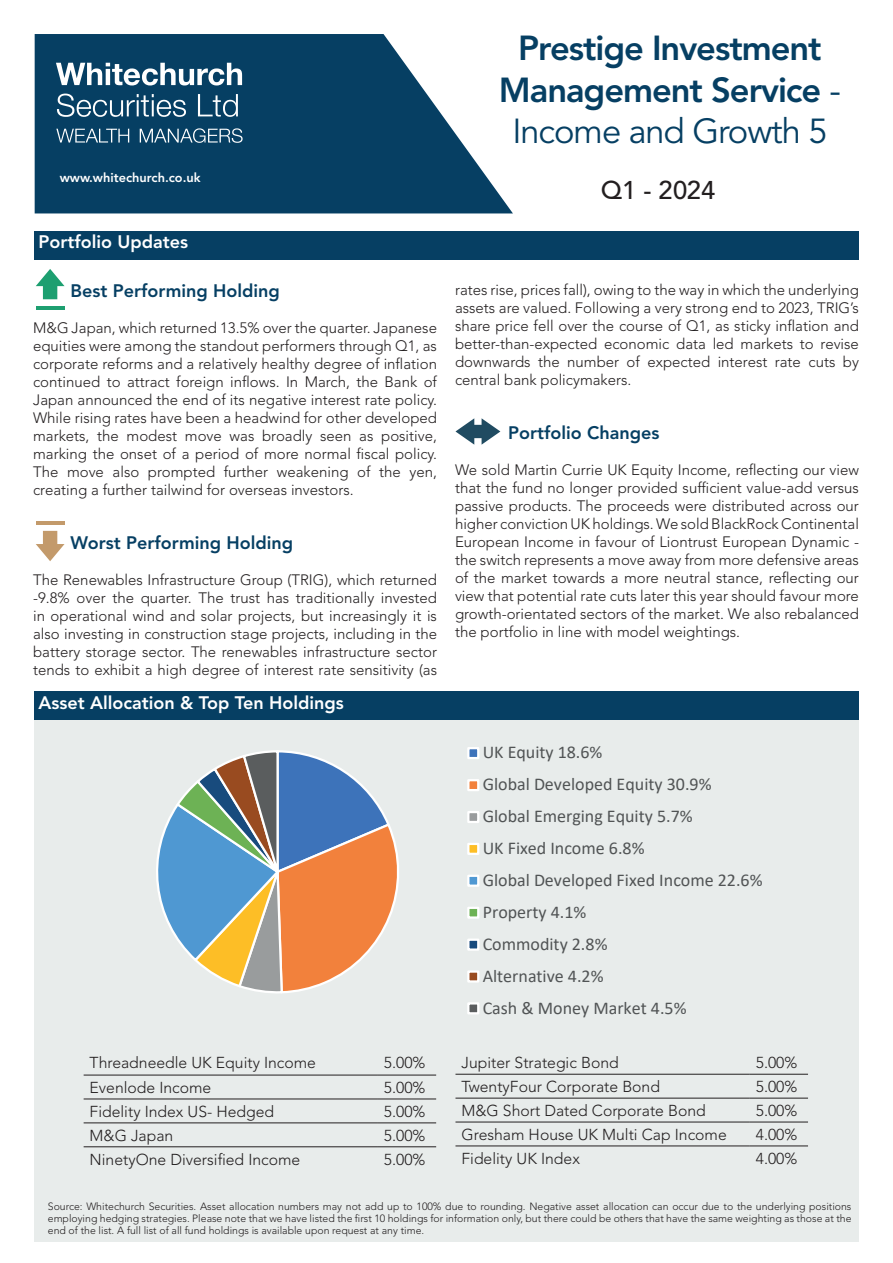
<style>
.page{position:relative;width:893px;height:1263px;background:#fff}
.page>*{position:absolute;margin:0;border:0;box-sizing:border-box;transform-origin:0 0}
.t1{font:800 34.5px/41.4px "Avenir LT Std";letter-spacing:-.03em;color:#063f63;text-align:center}
.t2{font:500 25.5px "Avenir LT Std";color:#231f20}
.t3{font:18px/32px "Calibri";color:#515455}
.t4{font:800 18px "Avenir LT Std";color:#063f63}
.t5{font:800 18px "Avenir LT Std";color:#fff}
.t6{font:300 15.75px "Avenir LT Std";color:#231f20}
.t7{font:300 15px/18px "Avenir LT Std";color:#231f20;text-align:justify}
.t8{font:800 12.75px "Avenir LT Std";color:#fff}
.t9{font:300 10.5px/12px "Avenir LT Std";color:#231f20;text-align:justify}
.s1{font-weight:400}
</style>
<div class="page">
<div style="left:34px;top:720px;width:825px;height:522px;background:#e8eceb"></div>
<div style="left:34px;top:231px;width:825px;height:28px;background:#063f63"></div>
<svg style="left:35px;top:34px;width:478px;height:179px;fill:#063f63"></svg>
<svg style="left:56px;top:128px;width:187px;height:15px;background:#416c88"></svg>
<svg style="left:57px;top:94px;width:181px;height:23px;background:#3f6b86"></svg>
<svg style="left:56px;top:63px;width:186px;height:22px"></svg>
<div style="left:34px;top:691px;width:825px;height:29px;background:#063f63"></div>
<hr style="left:84px;top:1075px;width:294px;height:1px;background:#231f20">
<hr style="left:378px;top:1075px;width:58px;height:1px;background:#231f20">
<hr style="left:84px;top:1099px;width:294px;height:1px;background:#231f20">
<hr style="left:378px;top:1099px;width:58px;height:1px;background:#231f20">
<hr style="left:84px;top:1122px;width:294px;height:1px;background:#231f20">
<hr style="left:378px;top:1122px;width:58px;height:1px;background:#231f20">
<hr style="left:84px;top:1146px;width:294px;height:1px;background:#231f20">
<hr style="left:378px;top:1146px;width:58px;height:1px;background:#231f20">
<hr style="left:455px;top:1098px;width:295px;height:1px;background:#231f20">
<hr style="left:750px;top:1098px;width:58px;height:1px;background:#231f20">
<hr style="left:455px;top:1122px;width:295px;height:1px;background:#231f20">
<hr style="left:750px;top:1122px;width:58px;height:1px;background:#231f20">
<hr style="left:455px;top:1074px;width:295px;height:1px;background:#231f20">
<hr style="left:750px;top:1074px;width:58px;height:1px;background:#231f20">
<hr style="left:455px;top:1146px;width:295px;height:1px;background:#231f20">
<hr style="left:750px;top:1146px;width:58px;height:1px;background:#231f20">
<svg style="left:36px;top:269px;width:29px;height:30px"></svg>
<hr style="left:36px;top:306px;width:29px;height:3px;background:#1d9f70">
<svg style="left:36px;top:531px;width:29px;height:30px"></svg>
<hr style="left:36px;top:521px;width:29px;height:3px;background:#c39a6b">
<svg style="left:455px;top:418px;width:45px;height:27px"></svg>
<svg style="left:156px;top:750px;width:243px;height:244px"></svg>
<div style="left:467px;top:747px;width:12px;height:12px;background:#3d73ba;border:2px solid #fff"></div>
<div style="left:467px;top:779px;width:12px;height:12px;background:#f2813c;border:2px solid #fff"></div>
<div style="left:467px;top:811px;width:12px;height:12px;background:#999c9d;border:2px solid #fff"></div>
<div style="left:467px;top:843px;width:12px;height:12px;background:#fdbe26;border:2px solid #fff"></div>
<div style="left:467px;top:875px;width:12px;height:12px;background:#4f98d2;border:2px solid #fff"></div>
<div style="left:468px;top:908px;width:10px;height:9px;background:#6db255"></div>
<div style="left:467px;top:907px;width:12px;height:12px;border:2px solid #fff"></div>
<div style="left:467px;top:938px;width:12px;height:13px;background:#184b7d;border:2px solid #fff"></div>
<div style="left:467px;top:970px;width:12px;height:12px;background:#994b20;border:2px solid #fff"></div>
<div style="left:467px;top:1002px;width:12px;height:12px;background:#5a5d5e;border:2px solid #fff"></div>
<p class="t8" style="left:60px;top:170px;width:142px">www.whitechurch.co.uk</p>
<p class="t5" style="left:39px;top:232px;width:151px">Portfolio Updates</p>
<p class="t4" style="left:70px;top:280px;width:211px">Best Performing Holding</p>
<p class="t7" style="left:33px;top:319px;width:405px">M&amp;G Japan, which returned 13.5% over the quarter. Japanese equities were among the standout performers through Q1, as corporate reforms and a relatively healthy degree of inflation continued to attract foreign inflows. In March, the Bank of Japan announced the end of its negative interest rate policy.<br>While rising rates have been a headwind for other developed markets, the modest move was broadly seen as positive, marking the onset of a period of more normal fiscal policy.<br>The move also prompted further weakening of the yen, creating a further tailwind for overseas investors.</p>
<p class="t4" style="left:70px;top:532px;width:224px">Worst Performing Holding</p>
<p class="t7" style="left:33px;top:571px;width:405px">The Renewables Infrastructure Group (TRIG), which returned -9.8% over the quarter. The trust has traditionally invested in operational wind and solar projects, but increasingly it is also investing in construction stage projects, including in the battery storage sector. The renewables infrastructure sector tends to exhibit a high degree of interest rate sensitivity (as</p>
<p class="t5" style="left:38px;top:692px;width:307px">Asset Allocation &amp; Top Ten Holdings</p>
<p class="t6" style="left:90px;top:1053px;width:228px">Threadneedle UK Equity Income</p>
<p class="t6" style="left:384px;top:1053px;width:43px">5.00%</p>
<p class="t6" style="left:90px;top:1078px;width:123px">Evenlode Income</p>
<p class="t6" style="left:384px;top:1078px;width:43px">5.00%</p>
<p class="t6" style="left:90px;top:1102px;width:186px">Fidelity Index US- Hedged</p>
<p class="t6" style="left:384px;top:1102px;width:43px">5.00%</p>
<p class="t6" style="left:90px;top:1126px;width:85px">M&amp;G Japan</p>
<p class="t6" style="left:384px;top:1126px;width:43px">5.00%</p>
<p class="t6" style="left:90px;top:1150px;width:212px">NinetyOne Diversified Income</p>
<p class="t6" style="left:384px;top:1150px;width:43px">5.00%</p>
<h1 class="t1" style="left:499px;top:28px;width:343px">Prestige Investment<br>Management Service <span class="s1">-<br>Income and Growth 5</span></h1>
<h2 class="t2" style="left:601px;top:175px;width:116px">Q1 - 2024</h2>
<p class="t7" style="left:455px;top:280px;width:405px">rates rise, prices fall), owing to the way in which the underlying assets are valued. Following a very strong end to 2023, TRIG’s share price fell over the course of Q1, as sticky inflation and better-than-expected economic data led markets to revise downwards the number of expected interest rate cuts by central bank policymakers.</p>
<p class="t4" style="left:508px;top:422px;width:153px">Portfolio Changes</p>
<p class="t7" style="left:455px;top:460px;width:405px">We sold Martin Currie UK Equity Income, reflecting our view that the fund no longer provided sufficient value-add versus passive products. The proceeds were distributed across our higher conviction UK holdings. We sold BlackRock Continental European Income in favour of Liontrust European Dynamic - the switch represents a move away from more defensive areas of the market towards a more neutral stance, reflecting our view that potential rate cuts later this year should favour more growth-orientated sectors of the market. We also rebalanced the portfolio in line with model weightings.</p>
<p class="t3" style="left:483px;top:736px;width:281px">UK Equity 18.6%<br>Global Developed Equity 30.9%<br>Global Emerging Equity 5.7%<br>UK Fixed Income 6.8%<br>Global Developed Fixed Income 22.6%<br>Property 4.1%<br>Commodity 2.8%<br>Alternative 4.2%<br>Cash &amp; Money Market 4.5%</p>
<p class="t6" style="left:461px;top:1053px;width:159px">Jupiter Strategic Bond</p>
<p class="t6" style="left:756px;top:1053px;width:43px">5.00%</p>
<p class="t6" style="left:461px;top:1077px;width:200px">TwentyFour Corporate Bond</p>
<p class="t6" style="left:756px;top:1077px;width:43px">5.00%</p>
<p class="t6" style="left:461px;top:1101px;width:246px">M&amp;G Short Dated Corporate Bond</p>
<p class="t6" style="left:756px;top:1101px;width:43px">5.00%</p>
<p class="t6" style="left:461px;top:1125px;width:267px">Gresham House UK Multi Cap Income</p>
<p class="t6" style="left:756px;top:1125px;width:43px">4.00%</p>
<p class="t6" style="left:461px;top:1149px;width:120px">Fidelity UK Index</p>
<p class="t6" style="left:756px;top:1149px;width:43px">4.00%</p>
<p class="t9" style="left:48px;top:1201px;width:805px">Source: Whitechurch Securities. Asset allocation numbers may not add up to 100% due to rounding. Negative asset allocation can occur due to the underlying positions employing hedging strategies. Please note that we have listed the first 10 holdings for information only, but there could be others that have the same weighting as those at the end of the list. A full list of all fund holdings is available upon request at any time.</p>
</div>
